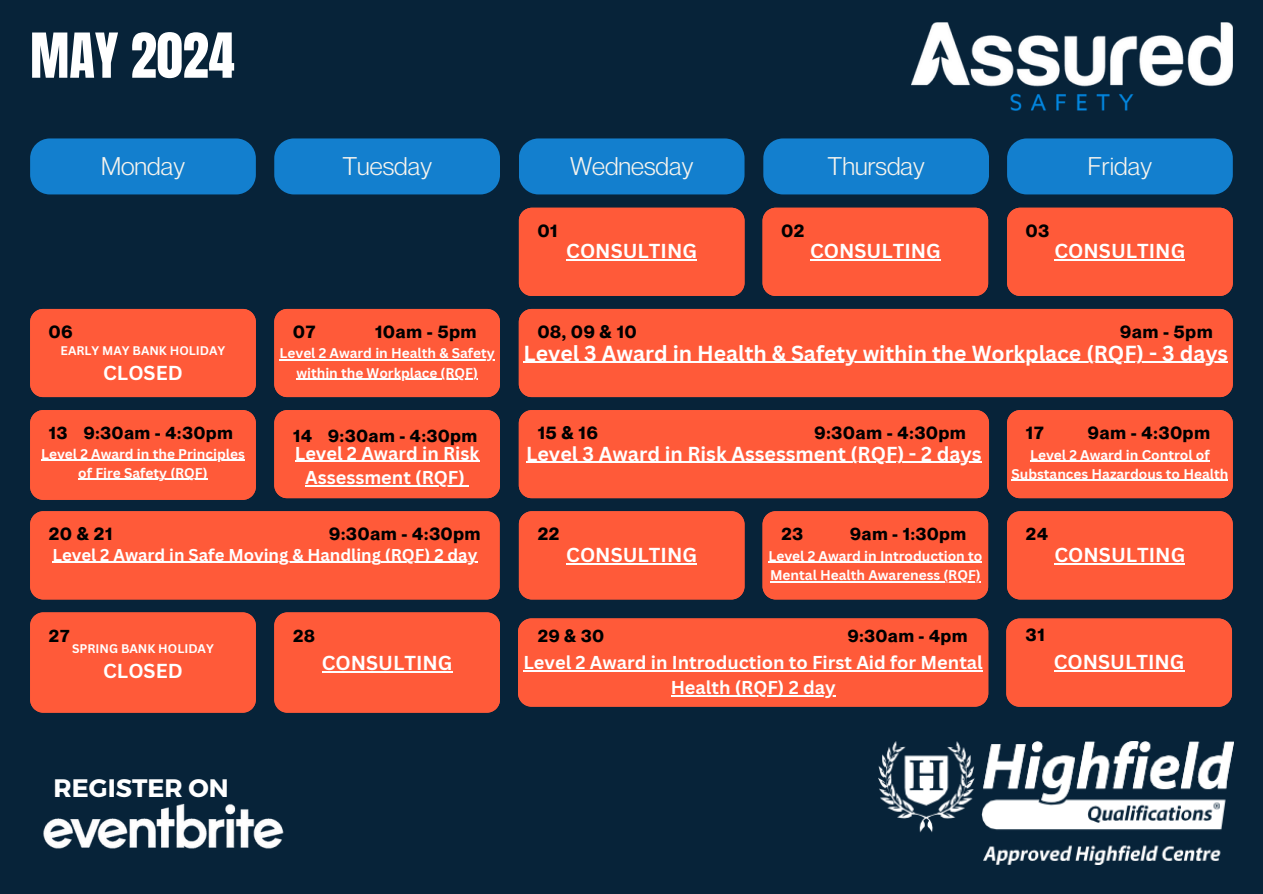
<style>
.page{position:relative;width:1263px;height:894px;background:#fff}
.page>*{position:absolute;margin:0;border:0;box-sizing:border-box;transform-origin:0 0}
.t1{font:52.65px "Anton";color:#fff}
.t2{font:700 25.2px "Montserrat";color:#fff}
.t3{font:25.05px "Neue Montreal";color:#f6f4ee}
.t4{font:700 21.15px "Canva Sans";color:#fff}
.t5{font:700 19.65px "Canva Sans";color:#fff}
.t6{font:700 18.15px/24.8px "Canva Sans";color:#fff;text-align:center}
.t7{font:700 17.85px "Neue Montreal";letter-spacing:.05em;color:#000}
.t8{font:700 17.55px "Neue Montreal";letter-spacing:.05em;color:#000}
.t9{font:700 16.65px "Canva Sans";color:#fff}
.t10{font:700 13.65px/19.2px "Canva Sans";color:#fff;text-align:center}
.t11{font:700 12.15px "Canva Sans";color:#fff}
</style>
<div class="page">
<div style="left:0;top:0;width:1263px;height:893px;background:#072339"></div>
<div style="left:30px;top:138px;width:226px;height:56px;background:#137fce;border-radius:20px"></div>
<div style="left:274px;top:138px;width:226px;height:56px;background:#137fce;border-radius:20px"></div>
<div style="left:519px;top:138px;width:225px;height:56px;background:#137fce;border-radius:20px"></div>
<div style="left:763px;top:138px;width:226px;height:56px;background:#137fce;border-radius:20px"></div>
<div style="left:1007px;top:138px;width:226px;height:56px;background:#137fce;border-radius:20px"></div>
<div style="left:519px;top:208px;width:225px;height:88px;background:#ff5a39"></div>
<hr style="left:566px;top:259px;width:131px;height:1px;background:#fff">
<div style="left:762px;top:208px;width:226px;height:88px;background:#ff5a39"></div>
<hr style="left:810px;top:259px;width:131px;height:1px;background:#fff">
<div style="left:1007px;top:208px;width:226px;height:88px;background:#ff5a39"></div>
<hr style="left:1054px;top:259px;width:131px;height:1px;background:#fff">
<div style="left:30px;top:309px;width:226px;height:88px;background:#ff5a39"></div>
<div style="left:274px;top:309px;width:226px;height:88px;background:#ff5a39"></div>
<div style="left:519px;top:309px;width:714px;height:87px;background:#ff5a39"></div>
<hr style="left:523px;top:362px;width:705px;height:1px;background:#fff">
<div style="left:30px;top:410px;width:226px;height:89px;background:#ff5a39"></div>
<hr style="left:41px;top:459px;width:204px;height:1px;background:#fff">
<hr style="left:78px;top:478px;width:130px;height:2px;background:#fff">
<div style="left:274px;top:410px;width:226px;height:88px;background:#ff5a39"></div>
<div style="left:519px;top:410px;width:470px;height:88px;background:#ff5a39"></div>
<hr style="left:526px;top:461px;width:456px;height:2px;background:#fff">
<div style="left:1007px;top:410px;width:226px;height:88px;background:#ff5a39"></div>
<hr style="left:1030px;top:460px;width:180px;height:1px;background:#fff">
<hr style="left:1011px;top:479px;width:217px;height:2px;background:#fff">
<div style="left:30px;top:511px;width:470px;height:88px;background:#ff5a39"></div>
<hr style="left:52px;top:561px;width:176px;height:2px;background:#fff">
<hr style="left:228px;top:561px;width:153px;height:2px;background:#fff">
<hr style="left:381px;top:561px;width:96px;height:2px;background:#fff">
<div style="left:519px;top:511px;width:225px;height:88px;background:#ff5a39"></div>
<hr style="left:566px;top:563px;width:131px;height:1px;background:#fff">
<div style="left:762px;top:511px;width:226px;height:88px;background:#ff5a39"></div>
<hr style="left:768px;top:561px;width:214px;height:2px;background:#fff">
<hr style="left:770px;top:581px;width:211px;height:1px;background:#fff">
<div style="left:1007px;top:511px;width:226px;height:88px;background:#ff5a39"></div>
<hr style="left:1054px;top:563px;width:131px;height:1px;background:#fff">
<div style="left:30px;top:612px;width:226px;height:100px;background:#ff5a39"></div>
<div style="left:274px;top:612px;width:226px;height:100px;background:#ff5a39"></div>
<hr style="left:322px;top:670px;width:130px;height:2px;background:#fff">
<img style="left:879px;top:741px;width:354px;height:122px">
<img style="left:912px;top:22px;width:320px;height:88px">
<img style="left:43px;top:803px;width:241px;height:46px">
<div style="left:518px;top:618px;width:470px;height:88px;background:#ff5a39"></div>
<hr style="left:523px;top:670px;width:460px;height:1px;background:#fff">
<hr style="left:671px;top:694px;width:165px;height:2px;background:#fff">
<div style="left:1006px;top:618px;width:226px;height:88px;background:#ff5a39"></div>
<hr style="left:1054px;top:670px;width:130px;height:1px;background:#fff">
<h1 class="t1" style="left:30px;top:18px;width:206px">MAY 2024</h1>
<h3 class="t3" style="left:101px;top:150px;width:85px">Monday</h3>
<h3 class="t3" style="left:342px;top:150px;width:91px">Tuesday</h3>
<h3 class="t3" style="left:570px;top:150px;width:125px">Wednesday</h3>
<h3 class="t3" style="left:827px;top:150px;width:99px">Thursday</h3>
<h3 class="t3" style="left:1088px;top:150px;width:66px">Friday</h3>
<h3 class="t7" style="left:49px;top:320px;width:25px">06</h3>
<p class="t11" style="left:61px;top:342px;width:166px">EARLY MAY BANK HOLIDAY</p>
<h3 class="t5" style="left:103px;top:359px;width:81px">CLOSED</h3>
<h3 class="t7" style="left:293px;top:320px;width:24px">07</h3>
<h3 class="t7" style="left:375px;top:320px;width:103px">10am - 5pm</h3>
<h3 class="t7" style="left:538px;top:219px;width:21px">01</h3>
<h3 class="t7" style="left:781px;top:219px;width:24px">02</h3>
<h3 class="t7" style="left:1026px;top:219px;width:25px">03</h3>
<h3 class="t5" style="left:566px;top:237px;width:132px">CONSULTING</h3>
<h3 class="t5" style="left:810px;top:237px;width:132px">CONSULTING</h3>
<h3 class="t5" style="left:1054px;top:237px;width:132px">CONSULTING</h3>
<h3 class="t7" style="left:538px;top:320px;width:100px">08, 09 &amp; 10</h3>
<h3 class="t7" style="left:1120px;top:320px;width:94px">9am - 5pm</h3>
<p class="t10" style="left:280px;top:343px;width:217px">Level 2 Award in Health &amp; Safety within the Workplace (RQF)</p>
<h3 class="t4" style="left:523px;top:338px;width:706px">Level 3 Award in Health &amp; Safety within the Workplace (RQF) - 3 days</h3>
<h3 class="t7" style="left:538px;top:422px;width:62px">15&amp;16</h3>
<h3 class="t7" style="left:814px;top:422px;width:153px">9:30am - 4:30pm</h3>
<p class="t8" style="left:49px;top:422px;width:185px">13 9:30am - 4:30pm</p>
<h3 class="t7" style="left:1026px;top:422px;width:19px">17</h3>
<h3 class="t7" style="left:1088px;top:422px;width:123px">9am - 4:30pm</h3>
<p class="t8" style="left:293px;top:424px;width:186px">14 9:30am - 4:30pm</p>
<p class="t10" style="left:41px;top:443px;width:205px">Level 2 Award in the Principles of Fire Safety (RQF)</p>
<h3 class="t6" style="left:295px;top:440px;width:186px">Level 2 Award in Risk<br>Assessment (RQF)</h3>
<h3 class="t5" style="left:526px;top:439px;width:457px">Level 3 Award in Risk Assessment (RQF) - 2 days</h3>
<p class="t10" style="left:1011px;top:444px;width:218px">Level 2 Award in Control of<br>Substances Hazardous to Health</p>
<h3 class="t7" style="left:49px;top:523px;width:65px">20&amp;21</h3>
<h3 class="t7" style="left:329px;top:523px;width:153px">9:30am - 4:30pm</h3>
<h3 class="t7" style="left:538px;top:523px;width:23px">22</h3>
<p class="t8" style="left:781px;top:523px;width:23px">23</p>
<p class="t8" style="left:850px;top:523px;width:117px">9am - 1:30pm</p>
<p class="t8" style="left:1026px;top:523px;width:23px">24</p>
<p class="t9" style="left:52px;top:543px;width:426px">Level 2 Award in Safe Moving &amp; Handling (RQF) 2 day</p>
<h3 class="t5" style="left:566px;top:540px;width:132px">CONSULTING</h3>
<p class="t10" style="left:768px;top:545px;width:215px;text-align:left">Level 2 Award in Introduction to<br>Mental Health Awareness (RQF)</p>
<h3 class="t5" style="left:1054px;top:540px;width:132px">CONSULTING</h3>
<p class="t8" style="left:49px;top:624px;width:22px">27</p>
<p class="t11" style="left:72px;top:639px;width:143px">SPRING BANK HOLIDAY</p>
<h3 class="t5" style="left:103px;top:656px;width:81px">CLOSED</h3>
<h2 class="t2" style="left:54px;top:771px;width:177px">REGISTER ON</h2>
<p class="t8" style="left:293px;top:624px;width:23px">28</p>
<h3 class="t5" style="left:322px;top:648px;width:132px">CONSULTING</h3>
<p class="t8" style="left:538px;top:624px;width:68px">29&amp;30</p>
<p class="t8" style="left:848px;top:624px;width:121px">9:30am - 4pm</p>
<h3 class="t6" style="left:523px;top:649px;width:461px">Level 2 Award in Introduction to First Aid for Mental<br>Health (RQF) 2 day</h3>
<h3 class="t7" style="left:1026px;top:624px;width:20px">31</h3>
<h3 class="t5" style="left:1054px;top:648px;width:132px">CONSULTING</h3>
</div>
